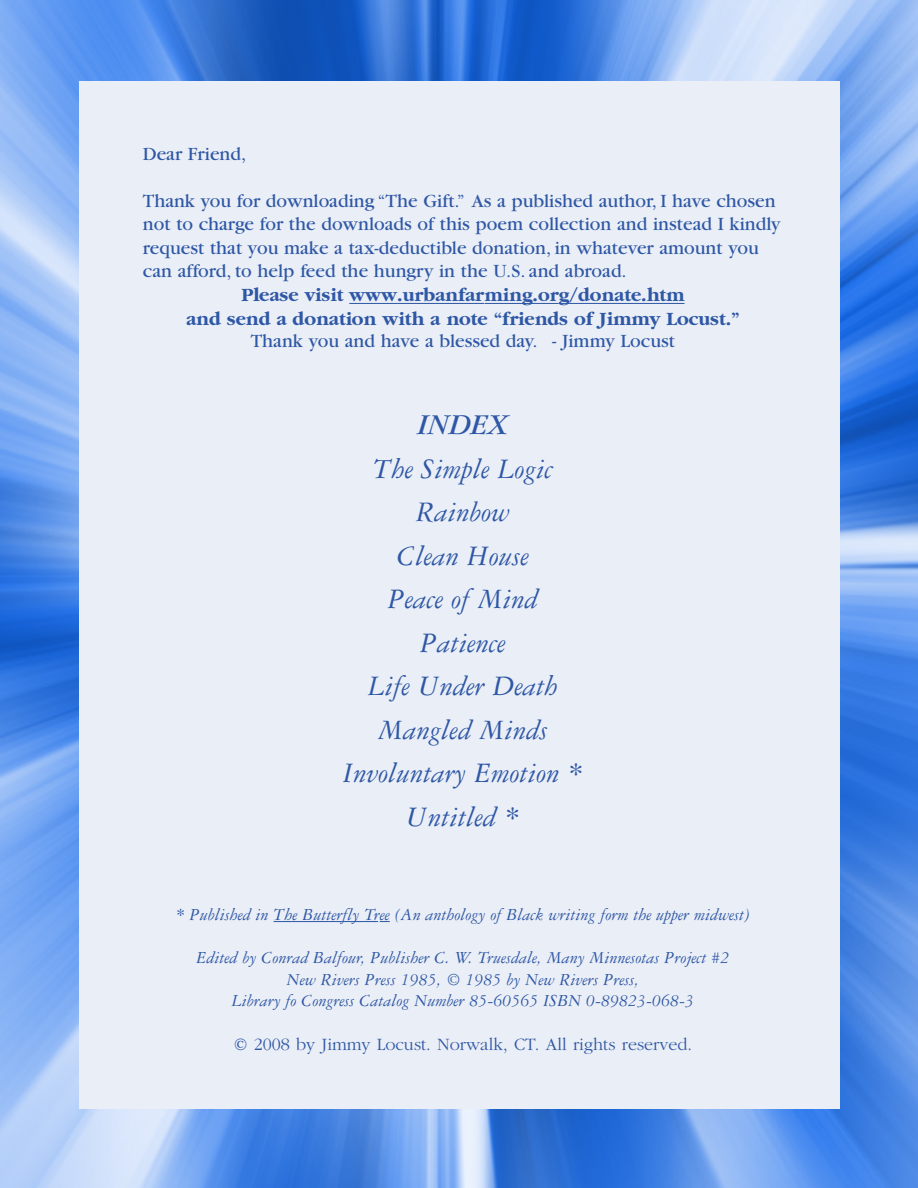
<style>
.page{position:relative;width:918px;height:1188px;background:#fff}
.page>*{position:absolute;margin:0;border:0;box-sizing:border-box;transform-origin:0 0}
.t1{font:italic 30px/43.5px "Garamond Three";color:#2e57a5;text-align:center}
.t2{font:italic 30px "Garamond";color:#2e57a5}
.t3{font:19.5px/23.4px "Garamond";color:#2e57a5}
.t4{font:700 19.5px/23.4px "Garamond";color:#2e57a5;text-align:center}
.t5{font:italic 18px/21.6px "Garamond Three";color:#2e57a5;text-align:center}
.t6{font:300 18px "Garamond";color:#2e57a5}
</style>
<div class="page">
<img style="left:0;top:0;width:918px;height:1188px">
<div style="left:79px;top:81px;width:760px;height:1027px;background:#eaeef6"></div>
<hr style="left:349px;top:303px;width:135px;height:1px;background:#2e57a5">
<hr style="left:485px;top:303px;width:74px;height:1px;background:#2e57a5">
<hr style="left:559px;top:303px;width:125px;height:1px;background:#2e57a5">
<hr style="left:274px;top:921px;width:68px;height:1px;background:#2e57a5">
<hr style="left:342px;top:921px;width:33px;height:1px;background:#2e57a5">
<svg style="left:375px;top:921px;width:15px;height:1px"></svg>
<p class="t3" style="left:143px;top:144px;width:105px">Dear Friend,</p>
<p class="t3" style="left:143px;top:191px;width:639px">Thank you for downloading “The Gift.” As a published author, I have chosen not to charge for the downloads of this poem collection and instead I kindly request that you make a tax-deductible donation, in whatever amount you can afford, to help feed the hungry in the U.S. and abroad.</p>
<p class="t4" style="left:186px;top:283px;width:555px">Please visit www.urbanfarming.org/donate.htm<br>and send a donation with a note “friends of Jimmy Locust.”</p>
<p class="t3" style="left:251px;top:331px;width:426px">Thank you and have a blessed day. - Jimmy Locust</p>
<h1 class="t2" style="left:418px;top:415px;width:92px">INDEX</h1>
<h1 class="t1" style="left:343px;top:449px;width:241px">The Simple Logic<br>Rainbow<br>Clean House<br>Peace of Mind<br>Patience<br>Life Under Death<br>Mangled Minds<br>Involuntary Emotion *<br>Untitled *</h1>
<p class="t5" style="left:176px;top:905px;width:576px">* Published in The Butterfly Tree (An anthology of Black writing form the upper midwest)</p>
<p class="t5" style="left:196px;top:948px;width:535px">Edited by Conrad Balfour, Publisher C. W. Truesdale, Many Minnesotas Project #2<br>New Rivers Press 1985, © 1985 by New Rivers Press,<br>Library fo Congress Catalog Number 85-60565 ISBN 0-89823-068-3</p>
<p class="t6" style="left:234px;top:1034px;width:460px">© 2008 by Jimmy Locust. Norwalk, CT. All rights reserved.</p>
</div>
